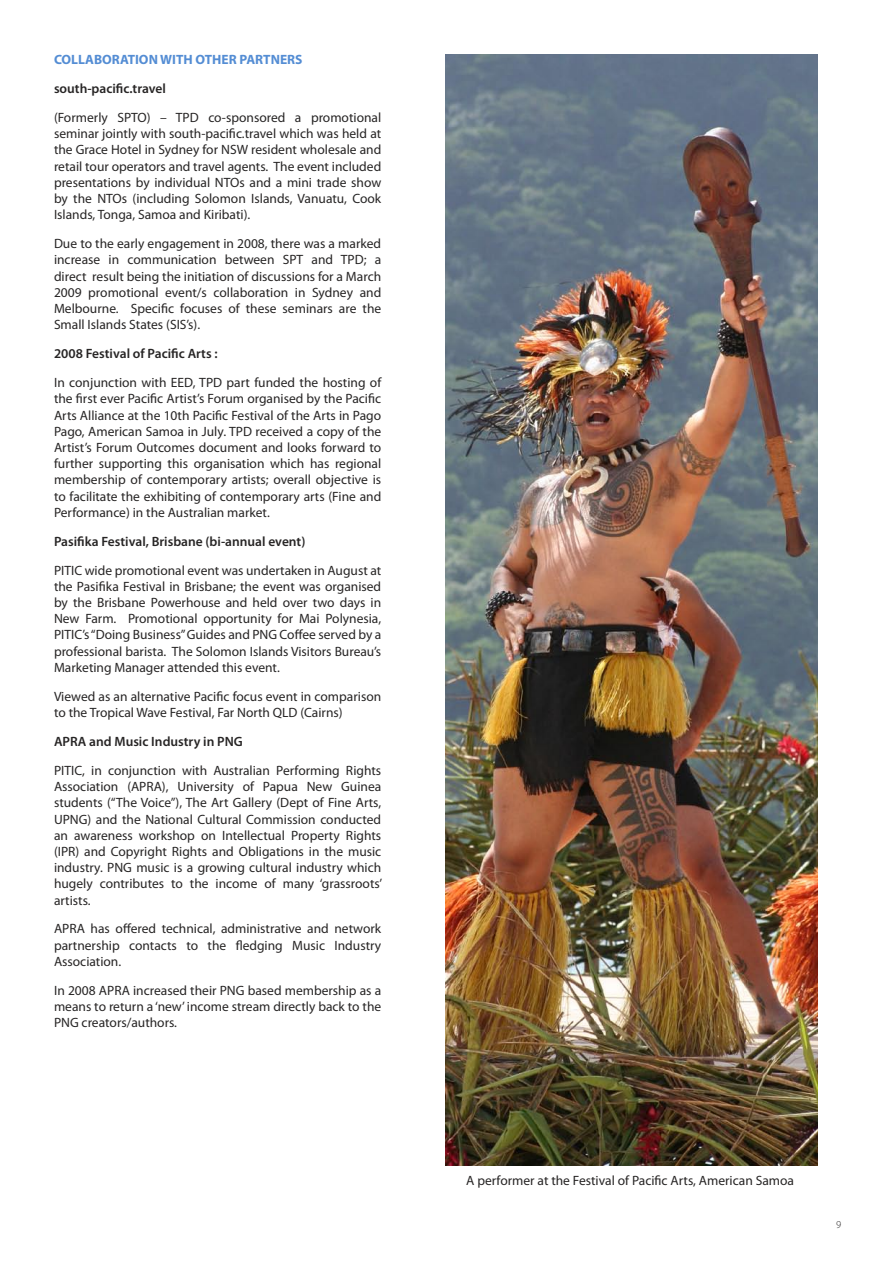
<style>
.page{position:relative;width:893px;height:1263px;background:#fff}
.page>*{position:absolute;margin:0;border:0;box-sizing:border-box;transform-origin:0 0}
.t1{font:13.5px/16.2px "Myriad Pro";color:#272525;text-align:justify}
.t2{font:600 13.5px "Myriad Pro";color:#272525}
.t3{font:700 13.5px "Myriad Pro";color:#548dd4}
.t4{font:300 10.5px "Myriad Pro";color:#272525}
</style>
<div class="page">
<img style="left:446px;top:54px;width:371px;height:1111px">
<p class="t3" style="left:54px;top:52px;width:250px">COLLABORATION WITH OTHER PARTNERS</p>
<p class="t2" style="left:54px;top:81px;width:113px">south-pacific.travel</p>
<p class="t1" style="left:54px;top:110px;width:329px">(Formerly SPTO) – TPD co-sponsored a promotional seminar jointly with south-pacific.travel which was held at the Grace Hotel in Sydney for NSW resident wholesale and retail tour operators and travel agents. The event included presentations by individual NTOs and a mini trade show by the NTOs (including Solomon Islands, Vanuatu, Cook Islands, Tonga, Samoa and Kiribati).</p>
<p class="t1" style="left:54px;top:236px;width:329px">Due to the early engagement in 2008, there was a marked increase in communication between SPT and TPD; a direct result being the initiation of discussions for a March 2009 promotional event/s collaboration in Sydney and Melbourne. Specific focuses of these seminars are the Small Islands States (SIS’s).</p>
<p class="t2" style="left:54px;top:346px;width:165px">2008 Festival of Pacific Arts :</p>
<p class="t1" style="left:54px;top:375px;width:329px">In conjunction with EED, TPD part funded the hosting of the first ever Pacific Artist’s Forum organised by the Pacific Arts Alliance at the 10th Pacific Festival of the Arts in Pago Pago, American Samoa in July. TPD received a copy of the Artist’s Forum Outcomes document and looks forward to further supporting this organisation which has regional membership of contemporary artists; overall objective is to facilitate the exhibiting of contemporary arts (Fine and Performance) in the Australian market.</p>
<p class="t2" style="left:54px;top:534px;width:253px">Pasifika Festival, Brisbane (bi-annual event)</p>
<p class="t1" style="left:54px;top:562px;width:329px">PITIC wide promotional event was undertaken in August at the Pasifika Festival in Brisbane; the event was organised by the Brisbane Powerhouse and held over two days in New Farm. Promotional opportunity for Mai Polynesia, PITIC’s “Doing Business” Guides and PNG Coffee served by a professional barista. The Solomon Islands Visitors Bureau’s Marketing Manager attended this event.</p>
<p class="t1" style="left:54px;top:688px;width:329px">Viewed as an alternative Pacific focus event in comparison to the Tropical Wave Festival, Far North QLD (Cairns)</p>
<p class="t2" style="left:54px;top:734px;width:190px">APRA and Music Industry in PNG</p>
<p class="t1" style="left:54px;top:762px;width:330px">PITIC, in conjunction with Australian Performing Rights Association (APRA), University of Papua New Guinea students (“The Voice”), The Art Gallery (Dept of Fine Arts, UPNG) and the National Cultural Commission conducted an awareness workshop on Intellectual Property Rights (IPR) and Copyright Rights and Obligations in the music industry. PNG music is a growing cultural industry which hugely contributes to the income of many ‘grassroots’ artists.</p>
<p class="t1" style="left:54px;top:921px;width:329px">APRA has offered technical, administrative and network partnership contacts to the fledging Music Industry Association.</p>
<p class="t1" style="left:54px;top:982px;width:329px">In 2008 APRA increased their PNG based membership as a means to return a ‘new’ income stream directly back to the PNG creators/authors.</p>
<p class="t1" style="left:466px;top:1173px;width:329px">A performer at the Festival of Pacific Arts, American Samoa</p>
<p class="t4" style="left:836px;top:1219px;width:7px">9</p>
</div>
